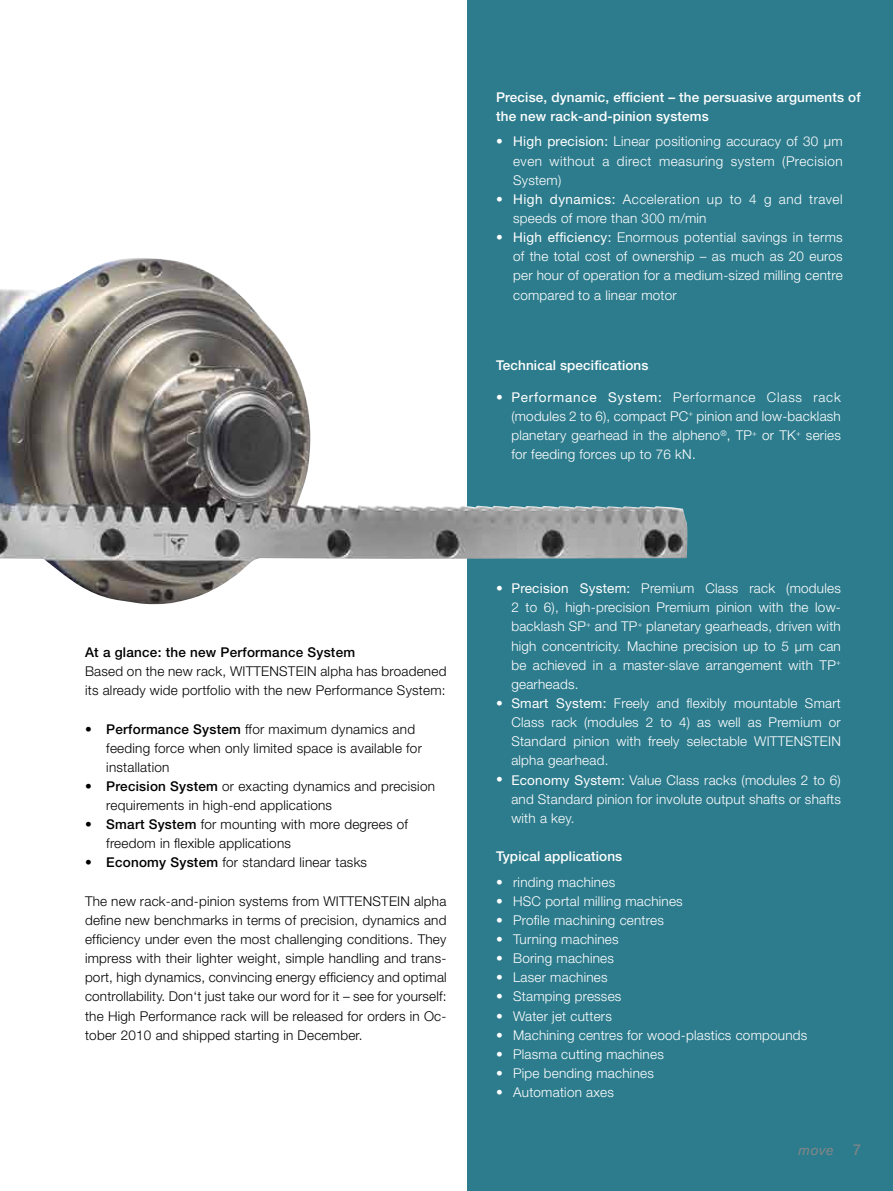
<style>
.page{position:relative;width:893px;height:1191px;background:#fff}
.page>*{position:absolute;margin:0;border:0;box-sizing:border-box;transform-origin:0 0}
.t1{font:italic 15px "Akzidenz Grotesk BQ";color:#878786}
.t2{font:15px "Helvetica Neue LT";color:#878786}
.t3{font:300 13.5px/19.2px "Helvetica Neue LT";letter-spacing:.02em;color:#fff}
.t4{font:300 13.5px/19.2px "Helvetica Neue LT";letter-spacing:.02em;color:#000}
.t5{font:500 13.5px/19.2px "Helvetica Neue LT";letter-spacing:.01em;color:#fff}
.t6{font:500 13.5px "Helvetica Neue LT";letter-spacing:.02em;color:#000}
.s1{font-weight:500}
.s2{font-weight:400}
</style>
<div class="page">
<div style="left:468px;top:0;width:425px;height:1191px;background:#2d7c8d"></div>
<img style="left:0;top:257px;width:687px;height:348px">
<p class="t6" style="left:85px;top:644px;width:272px">At a glance: the new Performance System</p>
<p class="t4" style="left:85px;top:661px;width:363px">Based on the new rack, WITTENSTEIN alpha has broadened its already wide portfolio with the new Performance System:</p>
<p class="t4" style="left:106px;top:719px;width:317px;text-indent:-21px"><span class="s1">• Performance System</span> ffor maximum dynamics and feeding force when only limited space is available for installation</p>
<p class="t4" style="left:106px;top:776px;width:330px;text-indent:-21px"><span class="s1">• Precision System</span> or exacting dynamics and precision requirements in high-end applications</p>
<p class="t4" style="left:106px;top:814px;width:303px;text-indent:-21px"><span class="s1">• Smart System</span> for mounting with more degrees of freedom in flexible applications</p>
<p class="t4" style="left:85px;top:852px;width:284px"><span class="s1">• Economy System</span> for standard linear tasks</p>
<p class="t4" style="left:85px;top:891px;width:363px;text-align:justify">The new rack-and-pinion systems from WITTENSTEIN alpha define new benchmarks in terms of precision, dynamics and efficiency under even the most challenging conditions. They impress with their lighter weight, simple handling and trans&shy;port, high dynamics, convincing energy efficiency and optimal controllability. Don‘t just take our word for it – see for yourself: the High Performance rack will be released for orders in Oc&shy;tober 2010 and shipped starting in December.</p>
<p class="t5" style="left:496px;top:87px;width:366px">Precise, dynamic, efficient – the persuasive arguments of the new rack-and-pinion systems</p>
<p class="t3" style="left:496px;top:132px;width:8px">•</p>
<p class="t3" style="left:496px;top:189px;width:8px">•</p>
<p class="t3" style="left:496px;top:227px;width:8px">•</p>
<p class="t3" style="left:513px;top:132px;width:331px"><span class="s2">High precision:</span> Linear positioning accuracy of 30 µm even without a direct measuring system (Precision System)<br><span class="s2">High dynamics:</span> Acceleration up to 4 g and travel speeds of more than 300 m/min<br><span class="s2">High efficiency:</span> Enormous potential savings in terms of the total cost of ownership – as much as 20 euros per hour of operation for a medium-sized milling centre compared to a linear motor</p>
<p class="t5" style="left:496px;top:355px;width:154px">Technical specifications</p>
<p class="t3" style="left:496px;top:387px;width:8px">•</p>
<p class="t3" style="left:511px;top:387px;width:331px;text-align:justify"><span class="s2">Performance System:</span> Performance Class rack (modules 2 to 6), compact PC<sup>+</sup> pinion and low-backlash planetary gearhead in the alpheno<sup>®</sup>, TP<sup>+</sup> or TK<sup>+</sup> series for feeding forces up to 76 kN.</p>
<p class="t3" style="left:496px;top:578px;width:8px">•</p>
<p class="t3" style="left:496px;top:693px;width:8px">•</p>
<p class="t3" style="left:496px;top:769px;width:8px">•</p>
<p class="t3" style="left:511px;top:578px;width:331px"><span class="s2">Precision System:</span> Premium Class rack (modules 2 to 6), high-precision Premium pinion with the low&shy;backlash SP<sup>+</sup> and TP<sup>+</sup> planetary gearheads, driven with high concentricity. Machine precision up to 5 µm can be achieved in a master-slave arrangement with TP<sup>+ </sup>gearheads.<br><span class="s2">Smart System:</span> Freely and flexibly mountable Smart Class rack (modules 2 to 4) as well as Premium or Standard pinion with freely selectable WITTENSTEIN alpha gearhead.<br><span class="s2">Economy System:</span> Value Class racks (modules 2 to 6) and Standard pinion for involute output shafts or shafts with a key.</p>
<p class="t5" style="left:496px;top:846px;width:128px">Typical applications</p>
<p class="t3" style="left:496px;top:872px;width:8px;text-align:justify">• • • • • • • • • • • •</p>
<p class="t3" style="left:513px;top:872px;width:296px">rinding machines<br>HSC portal milling machines<br>Profile machining centres<br>Turning machines<br>Boring machines<br>Laser machines<br>Stamping presses<br>Water jet cutters<br>Machining centres for wood-plastics compounds<br>Plasma cutting machines<br>Pipe bending machines<br>Automation axes</p>
<p class="t1" style="left:798px;top:1140px;width:37px">move</p>
<p class="t2" style="left:853px;top:1140px;width:10px">7</p>
</div>
